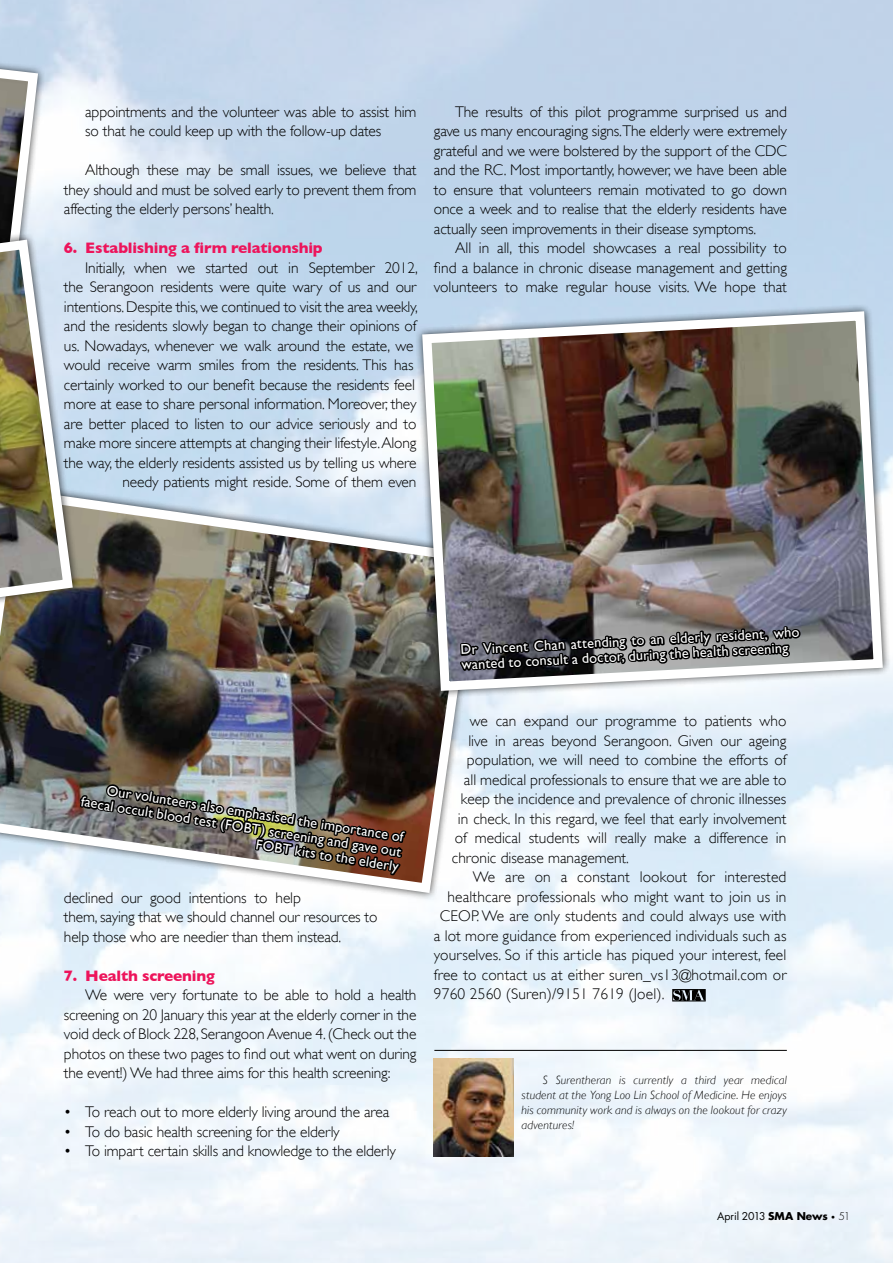
<style>
.page{position:relative;width:893px;height:1263px;background:#fff}
.page>*{position:absolute;margin:0;border:0;box-sizing:border-box;transform-origin:0 0}
.t1{font:300 15.45px/19.5px "Gill Sans";letter-spacing:-.01em;color:#000;text-align:justify}
.t2{font:300 15.45px "Gill Sans";letter-spacing:.01em;color:#000}
.t3{font:700 15.45px "Gill Sans";letter-spacing:-.01em;color:#ed145b}
.t4{font:14.25px/15px "Gill Sans";color:#fff;text-align:right}
.t5{font:italic 300 12px/15px "Gill Sans";letter-spacing:.015em;color:#000;text-align:justify}
.t6{font:10.5px "Futura";letter-spacing:-.015em;color:#000}
.s1{font-weight:700}
.s2{font-weight:300;font-size:7.5px}
.s3{font-weight:300}
</style>
<div class="page">
<img style="left:0;top:0;width:893px;height:1263px">
<img style="left:0;top:484px;width:482px;height:414px">
<div style="left:414px;top:304px;width:477px;height:395px;background:#000;opacity:.75"></div>
<img style="left:417px;top:307px;width:470px;height:389px">
<div style="left:0;top:232px;width:80px;height:424px;background:#000;opacity:.75"></div>
<img style="left:0;top:15px;width:78px;height:639px">
<svg style="left:672px;top:989px;width:34px;height:12px"></svg>
<hr style="left:434px;top:1050px;width:353px;height:1px;background:#000">
<img style="left:434px;top:1058px;width:79px;height:99px">
<img style="left:78px;top:775px;width:330px;height:113px">
<img style="left:457px;top:518px;width:346px;height:264px">
<p class="t1" style="left:85px;top:102px;width:333px">appointments and the volunteer was able to assist him so that he could keep up with the follow-up dates</p>
<p class="t1" style="left:64px;top:161px;width:354px;text-indent:21px">Although these may be small issues, we believe that they should and must be solved early to prevent them from affecting the elderly persons’ health.</p>
<p class="t3" style="left:64px;top:239px;width:260px">6. Establishing a firm relationship</p>
<p class="t1" style="left:64px;top:258px;width:355px;text-align:right">Initially, when we started out in September 2012, the Serangoon residents were quite wary of us and our intentions. Despite this, we continued to visit the area weekly, and the residents slowly began to change their opinions of us. Nowadays, whenever we walk around the estate, we would receive warm smiles from the residents. This has certainly worked to our benefit because the residents feel more at ease to share personal information. Moreover, they are better placed to listen to our advice seriously and to make more sincere attempts at changing their lifestyle. Along the way, the elderly residents assisted us by telling us where needy patients might reside. Some of them even</p>
<p class="t1" style="left:434px;top:102px;width:354px;text-indent:21px">The results of this pilot programme surprised us and gave us many encouraging signs.The elderly were extremely grateful and we were bolstered by the support of the CDC and the RC. Most importantly, however, we have been able to ensure that volunteers remain motivated to go down once a week and to realise that the elderly residents have actually seen improvements in their disease symptoms.</p>
<p class="t1" style="left:434px;top:238px;width:354px;text-indent:21px">All in all, this model showcases a real possibility to find a balance in chronic disease management and getting volunteers to make regular house visits. We hope that</p>
<p class="t4" style="left:460px;top:642px;width:341px;text-align:left;rotate:-3deg">Dr Vincent Chan attending to an elderly resident, who wanted to consult a doctor, during the health screening</p>
<p class="t4" style="left:85px;top:779px;width:326px;rotate:9deg">Our volunteers also emphasised the importance of faecal occult blood test (FOBT) screening and gave out<br>FOBT kits to the elderly</p>
<p class="t1" style="left:64px;top:888px;width:315px;text-align:left">declined our good intentions to help<br>them, saying that we should channel our resources to help those who are needier than them instead.</p>
<p class="t3" style="left:64px;top:966px;width:152px">7. Health screening</p>
<p class="t1" style="left:64px;top:985px;width:354px;text-indent:21px">We were very fortunate to be able to hold a health screening on 20 January this year at the elderly corner in the void deck of Block 228, Serangoon Avenue 4. (Check out the photos on these two pages to find out what went on during the event!) We had three aims for this health screening:</p>
<p class="t1" style="left:64px;top:1102px;width:327px">• To reach out to more elderly living around the area</p>
<p class="t1" style="left:64px;top:1122px;width:277px">• To do basic health screening for the elderly</p>
<p class="t1" style="left:64px;top:1141px;width:333px">• To impart certain skills and knowledge to the elderly</p>
<p class="t1" style="left:470px;top:711px;width:318px">we can expand our programme to patients who</p>
<p class="t1" style="left:468px;top:731px;width:319px">live in areas beyond Serangoon. Given our ageing</p>
<p class="t1" style="left:467px;top:750px;width:321px">population, we will need to combine the efforts of</p>
<p class="t1" style="left:464px;top:770px;width:324px">all medical professionals to ensure that we are able to</p>
<p class="t1" style="left:461px;top:789px;width:327px">keep the incidence and prevalence of chronic illnesses</p>
<p class="t1" style="left:458px;top:809px;width:330px">in check. In this regard, we feel that early involvement</p>
<p class="t1" style="left:455px;top:828px;width:333px">of medical students will really make a difference in</p>
<p class="t1" style="left:452px;top:848px;width:179px">chronic disease management.</p>
<p class="t2" style="left:473px;top:868px;width:315px">We are on a constant lookout for interested</p>
<p class="t2" style="left:447px;top:887px;width:340px">healthcare professionals who might want to join us in</p>
<p class="t2" style="left:440px;top:907px;width:348px">CEOP. We are only students and could always use with</p>
<p class="t2" style="left:434px;top:926px;width:354px">a lot more guidance from experienced individuals such as</p>
<p class="t2" style="left:434px;top:946px;width:354px">yourselves. So if this article has piqued your interest, feel</p>
<p class="t2" style="left:434px;top:965px;width:354px">free to contact us at either suren_vs13@hotmail.com or</p>
<p class="t2" style="left:434px;top:985px;width:232px">9760 2560 (Suren)/9151 7619 (Joel).</p>
<p class="t5" style="left:521px;top:1072px;width:267px;text-indent:21px">S Surentheran is currently a third year medical student at the Yong Loo Lin School of Medicine. He enjoys his community work and is always on the lookout for crazy adventures!</p>
<p class="t6" style="left:717px;top:1209px;width:135px">April 2013 <span class="s1">SMA News</span> <span class="s2">•</span> <span class="s3">51</span></p>
</div>
